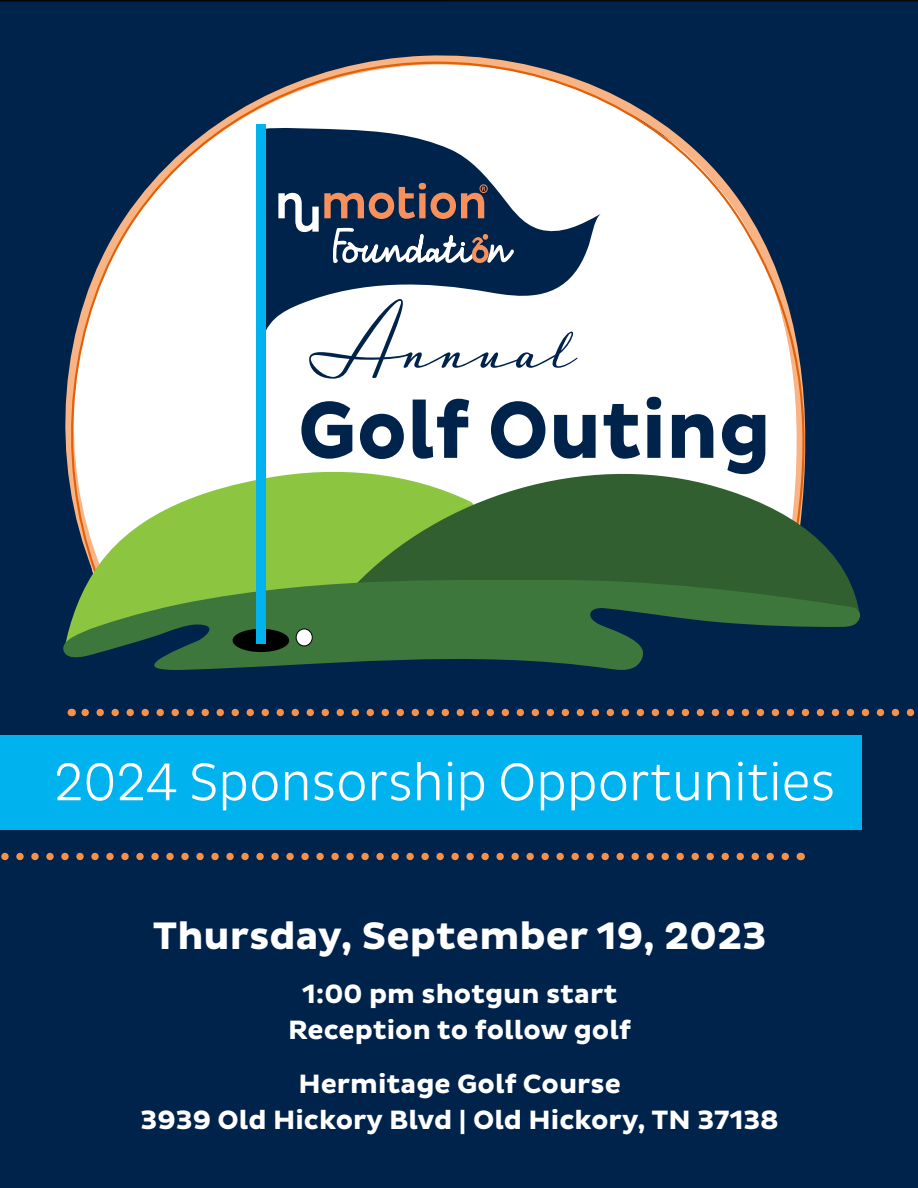
<style>
.page{position:relative;width:918px;height:1188px;background:#00234b}
.page>*{position:absolute;margin:0;border:0;box-sizing:border-box;transform-origin:0 0}
.t1{font:300 54px "Pluto Sans Cond";color:#fff}
.t2{font:700 39px "Pluto Sans";color:#fff}
.t3{font:700 27px/36px "Pluto Sans";color:#fff;text-align:center}
</style>
<div class="page">
<div style="left:52px;top:46px;width:761px;height:538px;background:#00234b"></div>
<svg style="left:54px;top:60px;width:759px;height:516px"></svg>
<svg style="left:266px;top:126px;width:335px;height:220px;fill:#00234b"></svg>
<svg style="left:64px;top:466px;width:289px;height:114px;fill:#8cc53f"></svg>
<svg style="left:353px;top:453px;width:506px;height:127px;fill:#315f30"></svg>
<svg style="left:62px;top:580px;width:800px;height:91px;background:#32653f"></svg>
<div style="left:233px;top:629px;width:56px;height:23px;background:#000;border-radius:50%"></div>
<div style="left:256px;top:124px;width:10px;height:520px;background:#00b3ef"></div>
<div style="left:296px;top:629px;width:16px;height:17px;background:#fff;border-radius:50%"></div>
<div style="left:296px;top:629px;width:17px;height:17px;border:1px solid #000;border-radius:50%"></div>
<svg style="left:309px;top:299px;width:269px;height:80px"></svg>
<svg style="left:278px;top:183px;width:237px;height:81px;background:#435066"></svg>
<div style="left:0;top:736px;width:862px;height:94px;background:#00b3ef"></div>
<svg style="left:79px;top:709px;width:839px;height:7px;background:#624e49"></svg>
<svg style="left:0;top:853px;width:785px;height:7px;background:#624e49"></svg>
<h1 class="t1" style="left:54px;top:761px;width:783px">2024 Sponsorship Opportunities</h1>
<h2 class="t2" style="left:153px;top:919px;width:615px">Thursday, September 19, 2023</h2>
<p class="t3" style="left:288px;top:977px;width:345px">1:00 pm shotgun start<br>Reception to follow golf</p>
<p class="t3" style="left:141px;top:1067px;width:640px">Hermitage Golf Course<br>3939 Old Hickory Blvd | Old Hickory, TN 37138</p>
</div>
